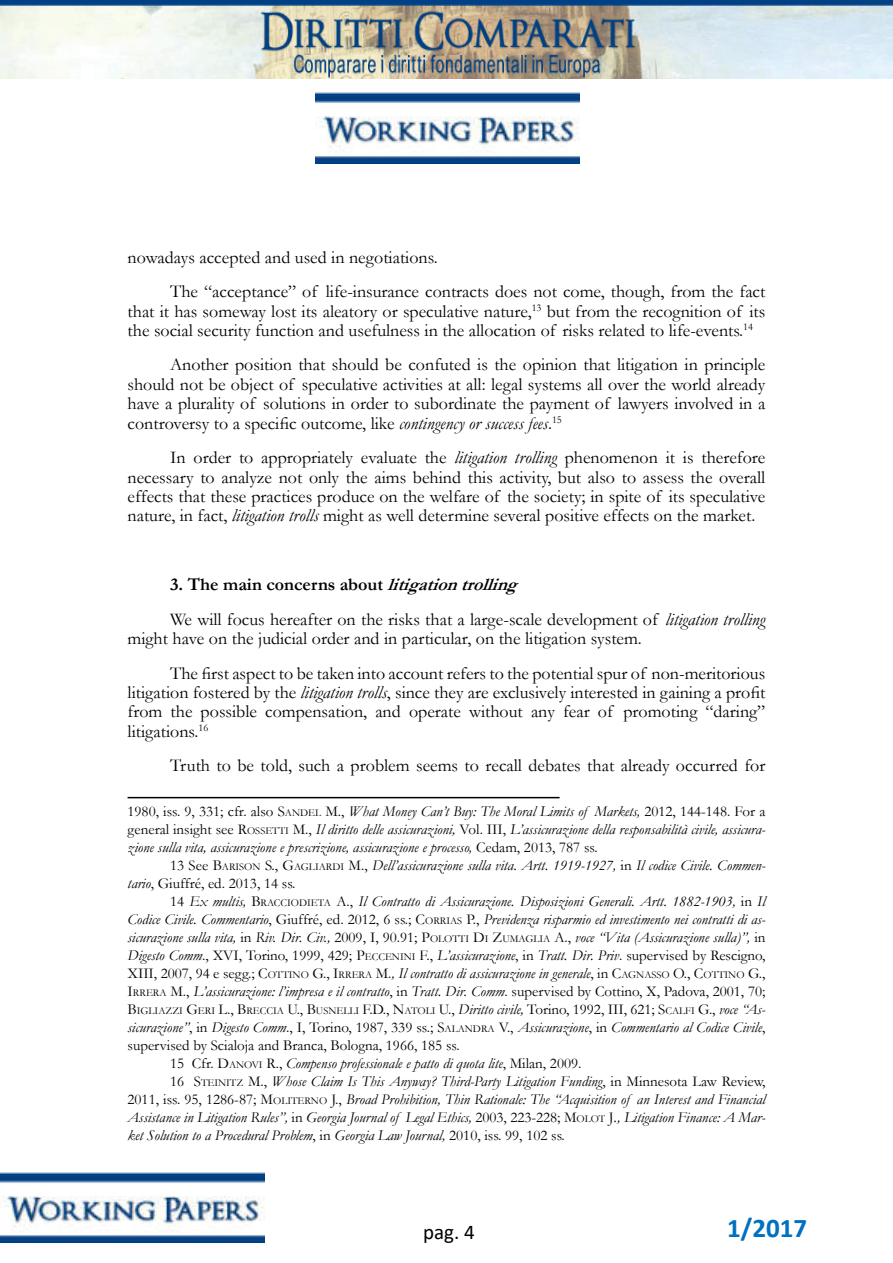
<style>
.page{position:relative;width:893px;height:1263px;background:#fff}
.page>*{position:absolute;margin:0;border:0;box-sizing:border-box;transform-origin:0 0}
.t1{font:700 27px "Calibri";color:#0070c0}
.t2{font:21px "Calibri";color:#000}
.t3{font:18px/19.4px "Garamond";color:#000}
.t4{font:italic 15px/18px "Garamond";color:#000;text-align:justify}
.t5{font:15px "Garamond";color:#000}
.t6{font:10.5px "Garamond";color:#000}
.s1{font-style:italic}
.s2{font-weight:700}
.s3{font-weight:700;font-style:italic}
.s4{font-style:normal}
.s5{font-style:normal;font-size:10.5px}
.s6{font-style:inherit}
.s7{font-size:15px}
.s8{font-style:italic;font-size:15px}
</style>
<div class="page">
<img style="left:0;top:0;width:893px;height:79px">
<img style="left:316px;top:92px;width:264px;height:71px">
<img style="left:0;top:1172px;width:264px;height:71px">
<hr style="left:128px;top:797px;width:432px;height:1px;background:#000">
<p class="t3" style="left:170px;top:239px;width:597px;line-height:34.5px;text-indent:-43px">nowadays accepted and used in negotiations.<br>The “acceptance” of life-insurance contracts does not come, though, from the fact</p>
<p class="t3" style="left:128px;top:301px;width:639px">that it has someway lost its aleatory or speculative nature,<sup>13</sup> but from the recognition of its the social security function and usefulness in the allocation of risks related to life-events.<sup>14</sup></p>
<p class="t3" style="left:128px;top:355px;width:639px;text-align:justify;text-indent:43px">Another position that should be confuted is the opinion that litigation in principle should not be object of speculative activities at all: legal systems all over the world already have a plurality of solutions in order to subordinate the payment of lawyers involved in a controversy to a specific outcome, like <span class="s1">contingency or success fees</span>.<sup>15</sup></p>
<p class="t3" style="left:128px;top:447px;width:639px;text-align:justify;text-indent:43px">In order to appropriately evaluate the <span class="s1">litigation trolling</span> phenomenon it is therefore necessary to analyze not only the aims behind this activity, but also to assess the overall effects that these practices produce on the welfare of the society; in spite of its speculative nature, in fact, <span class="s1">litigation trolls</span> might as well determine several positive effects on the market.</p>
<p class="t3" style="left:170px;top:567px;width:597px;line-height:34.5px"><span class="s2">3. The main concerns about</span> <span class="s3">litigationtrolling<br></span>We will focus hereafter on the risks that a large-scale development of <span class="s1">litigation trolling</span></p>
<p class="t3" style="left:170px;top:621px;width:597px;line-height:34.5px;text-indent:-43px">might have on the judicial order and in particular, on the litigation system.<br>The first aspect to be taken into account refers to the potential spur of non-meritorious</p>
<p class="t3" style="left:128px;top:682px;width:639px;text-align:justify">litigation fostered by the <span class="s1">litigation trolls</span>, since they are exclusively interested in gaining a profit from the possible compensation, and operate without any fear of promoting “daring” litigations.<sup>16</sup></p>
<p class="t3" style="left:170px;top:755px;width:597px">Truth to be told, such a problem seems to recall debates that already occurred for</p>
<p class="t4" style="left:128px;top:801px;width:639px"><span class="s4">1980, iss. 9, 331; cfr. also</span> <span class="s4">S</span><span class="s5">ANDEL</span> <span class="s4">M.</span><span class="s4">,</span> What Money Can’t Buy: The Moral Limits of Markets, <span class="s4">2012, 144-148. For a general insight see</span> <span class="s4">R</span><span class="s5">OSSETTI</span> <span class="s4">M</span><span class="s4">.,</span> Il diritto delle assicurazioni, <span class="s4">Vol. III,</span> L’assicurazione della responsabilità civile, assicura&shy;zione sulla vita, assicurazione e prescrizione, assicurazione e processo, <span class="s4">Cedam, 2013, 787 ss.</span></p>
<p class="t4" style="left:128px;top:855px;width:639px;text-indent:42px"><span class="s4">13 See</span> <span class="s4">B</span><span class="s5">ARISON</span> <span class="s4">S., G</span><span class="s5">AGLIARDI</span> <span class="s4">M.</span><span class="s4">,</span> Dell’assicurazione sulla vita. Artt. 1919-1927, <span class="s4">in</span> Il codice Civile. Commen&shy;tario<span class="s4">, Giuffré, ed. 2013, 14 ss.</span></p>
<p class="t4" style="left:128px;top:891px;width:640px;text-indent:43px"><span class="s4">14</span> Ex multis, <span class="s4">B</span><span class="s5">RACCIODIETA</span> <span class="s4">A.</span><span class="s4">,</span> Il Contratto di Assicurazione. Disposizioni Generali. Artt. 1882-1903, <span class="s4">in</span> Il Codice Civile. Commentario<span class="s4">, Giuffré, ed. 2012, 6 ss.;</span> <span class="s4">C</span><span class="s5">ORRIAS</span> <span class="s4">P.</span><span class="s4">,</span> Previdenza risparmio ed investimento nei contratti di as&shy;sicurazione sulla vita, <span class="s4">in</span> Riv. Dir. Civ., <span class="s4">2009, I, 90.91;</span> <span class="s4">P</span><span class="s5">OLOTTI</span> <span class="s4">D</span><span class="s5">I</span> <span class="s4">Z</span><span class="s5">UMAGLIA</span> <span class="s4">A</span><span class="s4">.,</span> voce “Vita (Assicurazione sulla)”, <span class="s4">in </span>Digesto Comm<span class="s4">., XVI, Torino, 1999, 429;</span> <span class="s4">P</span><span class="s5">ECCENINI</span> <span class="s4">F</span><span class="s4">.,</span> L’assicurazione<span class="s4">, in</span> Tratt. Dir. Priv<span class="s4">. supervised by Rescigno, XIII, 2007, 94 e segg.;</span> <span class="s4">C</span><span class="s5">OTTINO</span> <span class="s4">G., I</span><span class="s5">RRERA</span> <span class="s4">M.</span><span class="s6">,</span> Il contratto di assicurazione in generale<span class="s4">, in</span> <span class="s4">C</span><span class="s5">AGNASSO</span> <span class="s4">O., C</span><span class="s5">OTTINO</span> <span class="s4">G., I</span><span class="s5">RRERA</span> <span class="s4">M.,</span> L’assicurazione: l’impresa e il contratto<span class="s4">, in</span> Tratt. Dir. Comm<span class="s4">. supervised by Cottino, X, Padova, 2001, 70;</span></p>
<p class="t6" style="left:128px;top:1007px;width:639px"><span class="s7">B</span>IGLIAZZI <span class="s7">G</span>ERI <span class="s7">L., B</span>RECCIA <span class="s7">U., B</span>USNELLI <span class="s7">F.D., N</span>ATOLI <span class="s7">U</span><span class="s7">.,</span> <span class="s8">Diritto civile,</span> <span class="s7">Torino, 1992, III, 621;</span> <span class="s7">S</span>CALFI <span class="s7">G.</span><span class="s7">,</span> <span class="s8">voce “As-</span></p>
<p class="t4" style="left:128px;top:1017px;width:639px">sicurazione”<span class="s4">, in</span> Digesto Comm<span class="s4">., I, Torino, 1987, 339 ss.;</span> <span class="s4">S</span><span class="s5">ALANDRA</span> <span class="s4">V.</span><span class="s4">,</span> Assicurazione<span class="s4">, in</span> Commentario al Codice Civile<span class="s4">,</span></p>
<p class="t5" style="left:128px;top:1035px;width:334px">supervised by Scialoja and Branca, Bologna, 1966, 185 ss.</p>
<p class="t4" style="left:170px;top:1053px;width:413px"><span class="s4">15 Cfr.</span> <span class="s4">D</span><span class="s5">ANOVI</span> <span class="s4">R.</span><span class="s4">,</span> Compenso professionale e patto di quota lite<span class="s4">, Milan, 2009.</span></p>
<p class="t4" style="left:170px;top:1071px;width:597px"><span class="s4">16</span> <span class="s4">S</span><span class="s5">TEINITZ</span> <span class="s4">M.</span><span class="s4">,</span> Whose Claim Is This Anyway? Third-Party Litigation Funding<span class="s4">, in Minnesota Law Review,</span></p>
<p class="t4" style="left:128px;top:1089px;width:639px"><span class="s4">2011, iss. 95, 1286-87;</span> <span class="s4">M</span><span class="s5">OLITERNO</span> <span class="s4">J.</span><span class="s4">,</span> Broad Prohibition, Thin Rationale: The “Acquisition of an Interest and Financial</p>
<p class="t4" style="left:128px;top:1107px;width:639px">Assistance in Litigation Rules”, <span class="s4">in</span> Georgia Journal of Legal Ethics, <span class="s4">2003, 223-228;</span> <span class="s4">M</span><span class="s5">OLOT</span> <span class="s4">J</span><span class="s6">.,</span> Litigation Finance: A Mar-</p>
<p class="t4" style="left:128px;top:1125px;width:439px">ket Solution to a Procedural Problem<span class="s4">, in</span> Georgia Law Journal, <span class="s4">2010, iss. 99, 102 ss.</span></p>
<h2 class="t2" style="left:423px;top:1225px;width:53px">pag. 4</h2>
<h1 class="t1" style="left:727px;top:1218px;width:82px">1/2017</h1>
</div>
